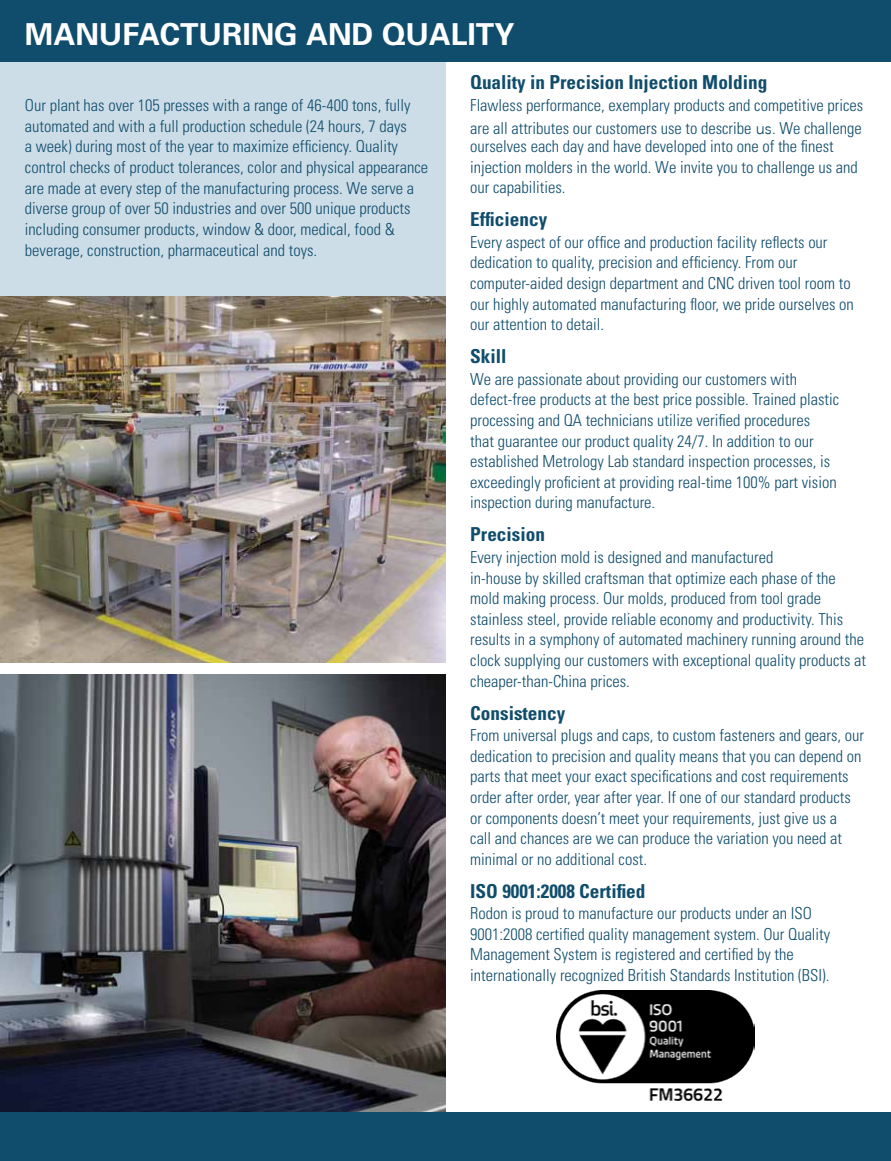
<style>
.page{position:relative;width:891px;height:1161px;background:#fff}
.page>*{position:absolute;margin:0;border:0;box-sizing:border-box;transform-origin:0 0}
.t1{font:700 30.3px "Univers";color:#fff}
.t2{font:700 condensed 19.2px "Univers";color:#104d6c}
.t3{font:300 condensed 16.5px/20.7px "Univers";color:#104d6c}
.s1{font-family:"Avenir";font-stretch:normal}
</style>
<div class="page">
<div style="left:0;top:61px;width:446px;height:235px;background:#ccdde7"></div>
<div style="left:0;top:0;width:891px;height:62px;background:#104d6c"></div>
<img style="left:0;top:674px;width:446px;height:439px">
<img style="left:0;top:296px;width:446px;height:366px">
<img style="left:557px;top:991px;width:198px;height:110px">
<div style="left:0;top:1113px;width:891px;height:48px;background:#104d6c"></div>
<p class="t1" style="left:25px;top:15px;width:491px">MANUFACTURING AND QUALITY</p>
<p class="t3" style="left:25px;top:95px;width:405px">Our plant has over 105 presses with a range of 46-400 tons, fully automated and with a full production schedule (24 hours, 7 days<br>a week) during most of the year to maximize efficiency. Quality control checks of product tolerances, color and physical appearance are made at every step of the manufacturing process. We serve a diverse group of over 50 industries and over 500 unique products including consumer products, window &amp; door, medical, food &amp; beverage, construction, pharmaceutical and toys.</p>
<p class="t2" style="left:470px;top:71px;width:299px">Quality in Precision Injection Molding</p>
<p class="t3" style="left:470px;top:93px;width:395px;line-height:23.2px">Flawless performance, exemplary products and competitive prices are all attributes our customers use to describe <span class="s1">us</span>. We challenge</p>
<p class="t3" style="left:470px;top:136px;width:389px">ourselves each day and have developed into one of the finest injection molders in the world. We invite you to challenge us and our capabilities.</p>
<p class="t2" style="left:470px;top:208px;width:78px">Efficiency</p>
<p class="t3" style="left:470px;top:232px;width:385px">Every aspect of our office and production facility reflects our dedication to quality, precision and efficiency. From our computer-aided design department and CNC driven tool room to our highly automated manufacturing floor, we pride ourselves on our attention to detail.</p>
<p class="t2" style="left:470px;top:345px;width:38px">Skill</p>
<p class="t3" style="left:470px;top:369px;width:370px">We are passionate about providing our customers with defect-free products at the best price possible. Trained plastic processing and QA technicians utilize verified procedures<br>that guarantee our product quality 24/7. In addition to our established Metrology Lab standard inspection processes, is exceedingly proficient at providing real-time 100% part vision inspection during manufacture.</p>
<p class="t2" style="left:470px;top:523px;width:76px">Precision</p>
<p class="t3" style="left:470px;top:547px;width:397px">Every injection mold is designed and manufactured<br>in-house by skilled craftsman that optimize each phase of the mold making process. Our molds, produced from tool grade stainless steel, provide reliable economy and productivity. This results in a symphony of automated machinery running around the clock supplying our customers with exceptional quality products at cheaper-than-China prices.</p>
<p class="t2" style="left:470px;top:701px;width:97px">Consistency</p>
<p class="t3" style="left:470px;top:725px;width:395px">From universal plugs and caps, to custom fasteners and gears, our dedication to precision and quality means that you can depend on parts that meet your exact specifications and cost requirements order after order, year after year. If one of our standard products or components doesn’t meet your requirements, just give us a<br>call and chances are we can produce the variation you need at minimal or no additional cost.</p>
<p class="t2" style="left:470px;top:879px;width:177px">ISO 9001:2008 Certified</p>
<p class="t3" style="left:470px;top:903px;width:362px">Rodon is proud to manufacture our products under an ISO 9001:2008 certified quality management system. Our Quality Management System is registered and certified by the internationally recognized British Standards Institution (BSI).</p>
</div>
